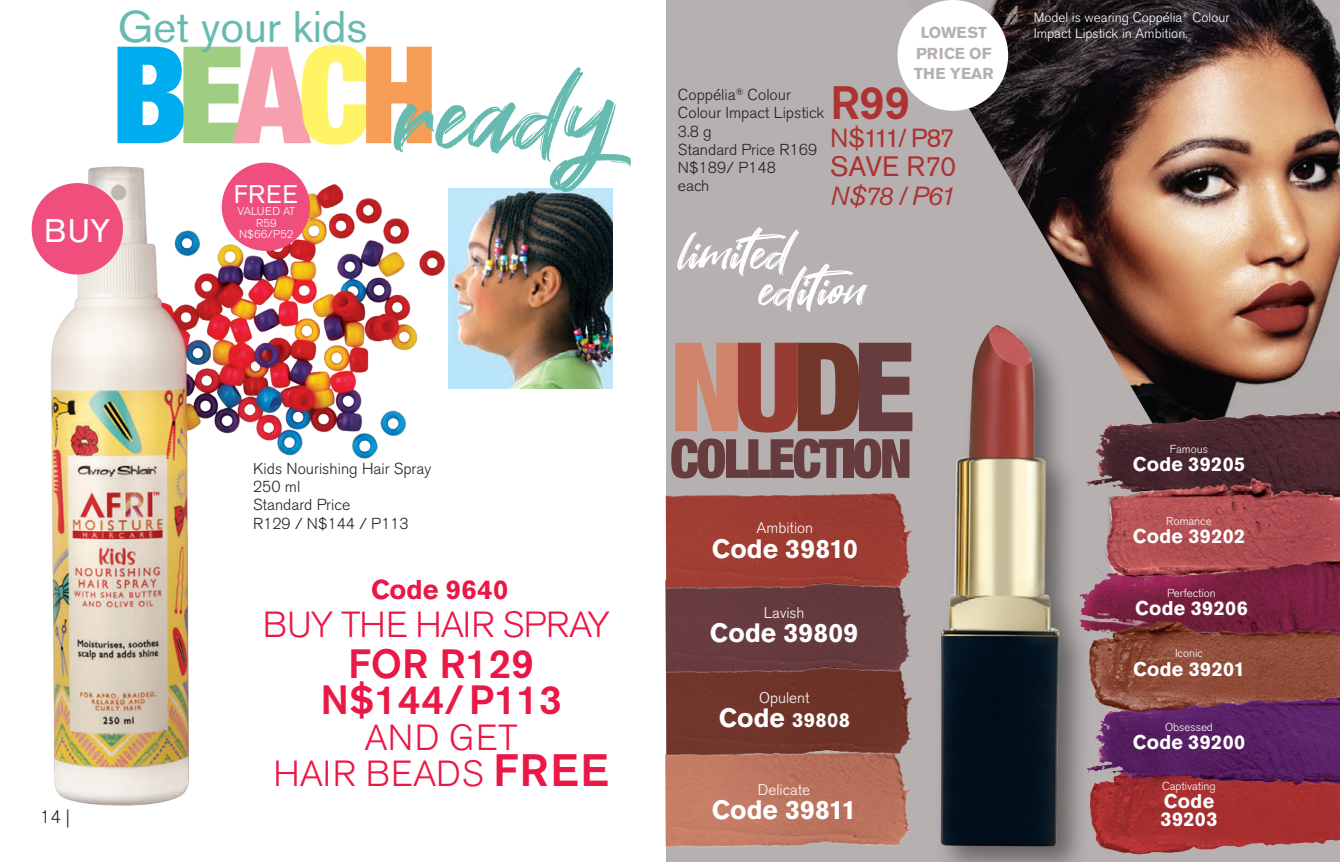
<style>
.page{position:relative;width:1340px;height:862px;background:#fff}
.page>*{position:absolute;margin:0;border:0;box-sizing:border-box;transform-origin:0 0}
.t1{font:900 condensed 135px "Helvetica Neue";letter-spacing:-.08em;color:#00aeef}
.t2{font:900 condensed 123.75px "Helvetica Neue";color:#ce836a}
.t3{font:120.6px "Great Sejagad";color:#67bab0}
.t4{font:58.27px "Great Sejagad";color:#fff}
.t5{font:900 condensed 54px "Helvetica Neue";letter-spacing:-.05em;color:#673c3f}
.t6{font:500 46.35px "Akzidenz Grotesk BE";color:#ab3433}
.t7{font:43.88px "Akzidenz Grotesk BE";color:#67bab0}
.t8{font:500 40.5px "Akzidenz Grotesk BE";color:#ea1846}
.t9{font:300 36px "Akzidenz Grotesk BE";color:#ea1846}
.t10{font:32.4px "Akzidenz Grotesk BE";color:#fff}
.t11{font:27.9px "Akzidenz Grotesk BE";color:#ab3433}
.t12{font:700 27px "Akzidenz Grotesk BE";letter-spacing:.01em;color:#ea1846}
.Swatches_-_Grey{font:700 26.32px "Akzidenz Grotesk BE";letter-spacing:.005em;color:#fff}
.t13{font:25.88px "Akzidenz Grotesk BE";letter-spacing:-.125em;color:#ab3433}
.t14{font:italic 25.88px "Akzidenz Grotesk BE";color:#ab3433}
.t15{font:25.43px "Akzidenz Grotesk BE";color:#fff}
.Swatches_-_Grey-2{font:700 20.03px "Akzidenz Grotesk BE";letter-spacing:.02em;color:#fff}
.Swatches_-_Grey-3{font:700 19.8px/18px "Akzidenz Grotesk BE";letter-spacing:.02em;color:#fff}
.t16{font:300 18px "Akzidenz Grotesk BE";color:#231f20}
.Descriptor_Master{font:300 15.75px/18px "Akzidenz Grotesk BE";color:#231f20}
.t17{font:700 15.75px/20.2px "Akzidenz Grotesk BE";color:#b6b0b0;text-align:center}
.Swatches_-_Grey-4{font:300 15.3px "Akzidenz Grotesk BE";color:#fff}
.Descriptor_Master-2{font:300 13.5px/15.8px "Akzidenz Grotesk BE";color:#fff}
.Swatches_-_Grey-5{font:300 11.47px "Akzidenz Grotesk BE";color:#fff}
.t18{font:300 11.25px/11.2px "Akzidenz Grotesk BE";color:#fff;text-align:center}
.s1{color:#9fcd82}
.s2{color:#f6a0ae}
.s3{color:#fff466}
.s4{color:#f79e56}
.s5{font-weight:500;font-size:45px}
.s6{color:#983b32}
.s7{color:#71362a}
.s8{color:#673c3f}
.s9{font-size:26.32px}
</style>
<div class="page">
<div style="left:666px;top:0;width:673px;height:861px;background:#b6b0b0"></div>
<img style="left:457px;top:188px;width:156px;height:200px">
<img style="left:38px;top:166px;width:419px;height:640px">
<div style="left:32px;top:183px;width:91px;height:91px;background:#f04f7d;border-radius:50%"></div>
<img style="left:924px;top:0;width:415px;height:409px">
<img style="left:665px;top:754px;width:247px;height:94px">
<img style="left:666px;top:687px;width:247px;height:83px">
<img style="left:665px;top:603px;width:247px;height:84px">
<img style="left:665px;top:493px;width:248px;height:110px">
<img style="left:1093px;top:409px;width:246px;height:446px">
<div style="left:933px;top:318px;width:160px;height:543px;background:#231f20;opacity:.55"></div>
<img style="left:928px;top:298px;width:143px;height:563px">
<div style="left:222px;top:162px;width:88px;height:89px;background:#f04f7d;border-radius:50%"></div>
<div style="left:897px;top:0;width:111px;height:111px;background:#fff;border-radius:50%"></div>
<p class="t7" style="left:118px;top:0;width:251px">Get your kids</p>
<p class="t1" style="left:111px;top:-16px;width:328px">B<span class="s1">E</span><span class="s2">A</span><span class="s3">C</span><span class="s4">H</span></p>
<p class="t3" style="left:397px;top:48px;width:222px">ready</p>
<p class="t15" style="left:234px;top:179px;width:65px">FREE</p>
<p class="t18" style="left:237px;top:206px;width:60px">VALUED AT<br>R59</p>
<p class="t18" style="left:239px;top:228px;width:56px">N$66/P52</p>
<p class="t10" style="left:44px;top:211px;width:68px">BUY</p>
<p class="Descriptor_Master" style="left:253px;top:459px;width:180px">Kids Nourishing Hair Spray</p>
<p class="Descriptor_Master" style="left:253px;top:477px;width:46px">250 mℓ</p>
<p class="Descriptor_Master" style="left:253px;top:495px;width:99px">Standard Price</p>
<p class="Descriptor_Master" style="left:253px;top:514px;width:157px">R129 / N$144 / P113</p>
<p class="t12" style="left:371px;top:573px;width:139px">Code 9640</p>
<p class="t9" style="left:263px;top:603px;width:349px">BUY THE HAIR SPRAY</p>
<p class="t8" style="left:348px;top:639px;width:187px">FOR R129</p>
<p class="t8" style="left:320px;top:675px;width:243px">N$144/P113</p>
<p class="t16" style="left:40px;top:806px;width:31px">14 |</p>
<p class="t9" style="left:364px;top:716px;width:155px">AND GET</p>
<p class="t9" style="left:273px;top:752px;width:337px">HAIR BEADS <span class="s5">FREE</span></p>
<p class="t17" style="left:914px;top:23px;width:81px">LOWEST<br>PRICE OF<br>THE YEAR</p>
<p class="t6" style="left:830px;top:75px;width:82px">R99</p>
<p class="t13" style="left:830px;top:122px;width:126px">N$111/ P87</p>
<p class="t11" style="left:830px;top:149px;width:128px">SAVE R70</p>
<p class="t14" style="left:830px;top:180px;width:127px">N$78 / P61</p>
<p class="Descriptor_Master" style="left:678px;top:86px;width:114px">Coppélia<sup>®</sup> Colour</p>
<p class="Descriptor_Master" style="left:678px;top:104px;width:148px">Colour Impact Lipstick</p>
<p class="Descriptor_Master" style="left:678px;top:122px;width:35px">3.8 g</p>
<p class="Descriptor_Master" style="left:678px;top:140px;width:141px">Standard Price R169<br>N$189/ P148</p>
<p class="Descriptor_Master" style="left:678px;top:176px;width:33px">each</p>
<p class="t4" style="left:679px;top:220px;width:114px">limited</p>
<p class="t4" style="left:760px;top:256px;width:108px">edition</p>
<p class="t2" style="left:670px;top:285px;width:247px">N<span class="s6">U</span><span class="s7">D</span><span class="s8">E</span></p>
<p class="t5" style="left:670px;top:414px;width:243px">COLLECTION</p>
<p class="Swatches_-_Grey-4" style="left:756px;top:519px;width:58px">Ambition</p>
<p class="Swatches_-_Grey" style="left:712px;top:532px;width:147px">Code 39810</p>
<p class="Swatches_-_Grey-4" style="left:763px;top:603px;width:42px">Lavish</p>
<p class="Swatches_-_Grey" style="left:710px;top:617px;width:150px">Code 39809</p>
<p class="Swatches_-_Grey-4" style="left:759px;top:688px;width:52px">Opulent</p>
<p class="Swatches_-_Grey-2" style="left:718px;top:708px;width:133px"><span class="s9">Code</span> 39808</p>
<p class="Swatches_-_Grey-4" style="left:757px;top:780px;width:54px">Delicate</p>
<p class="Swatches_-_Grey" style="left:711px;top:794px;width:146px">Code 39811</p>
<p class="Descriptor_Master-2" style="left:1033px;top:10px;width:197px">Model is wearing Coppélia<sup>®</sup> Colour<br>Impact Lipstick in Ambition.</p>
<p class="Swatches_-_Grey-5" style="left:1169px;top:442px;width:40px">Famous</p>
<p class="Swatches_-_Grey-3" style="left:1132px;top:455px;width:114px">Code 39205</p>
<p class="Swatches_-_Grey-5" style="left:1166px;top:514px;width:47px">Romance</p>
<p class="Swatches_-_Grey-3" style="left:1132px;top:527px;width:114px">Code 39202</p>
<p class="Swatches_-_Grey-5" style="left:1166px;top:586px;width:50px">Perfection</p>
<p class="Swatches_-_Grey-3" style="left:1135px;top:599px;width:114px">Code 39206</p>
<p class="Swatches_-_Grey-5" style="left:1174px;top:646px;width:30px">Iconic</p>
<p class="Swatches_-_Grey-3" style="left:1133px;top:659px;width:113px">Code 39201</p>
<p class="Swatches_-_Grey-5" style="left:1165px;top:720px;width:49px">Obsessed</p>
<p class="Swatches_-_Grey-3" style="left:1132px;top:732px;width:114px">Code 39200</p>
<p class="Swatches_-_Grey-5" style="left:1162px;top:778px;width:55px">Captivating</p>
<p class="Swatches_-_Grey-3" style="left:1160px;top:791px;width:58px">Code<br>39203</p>
</div>
